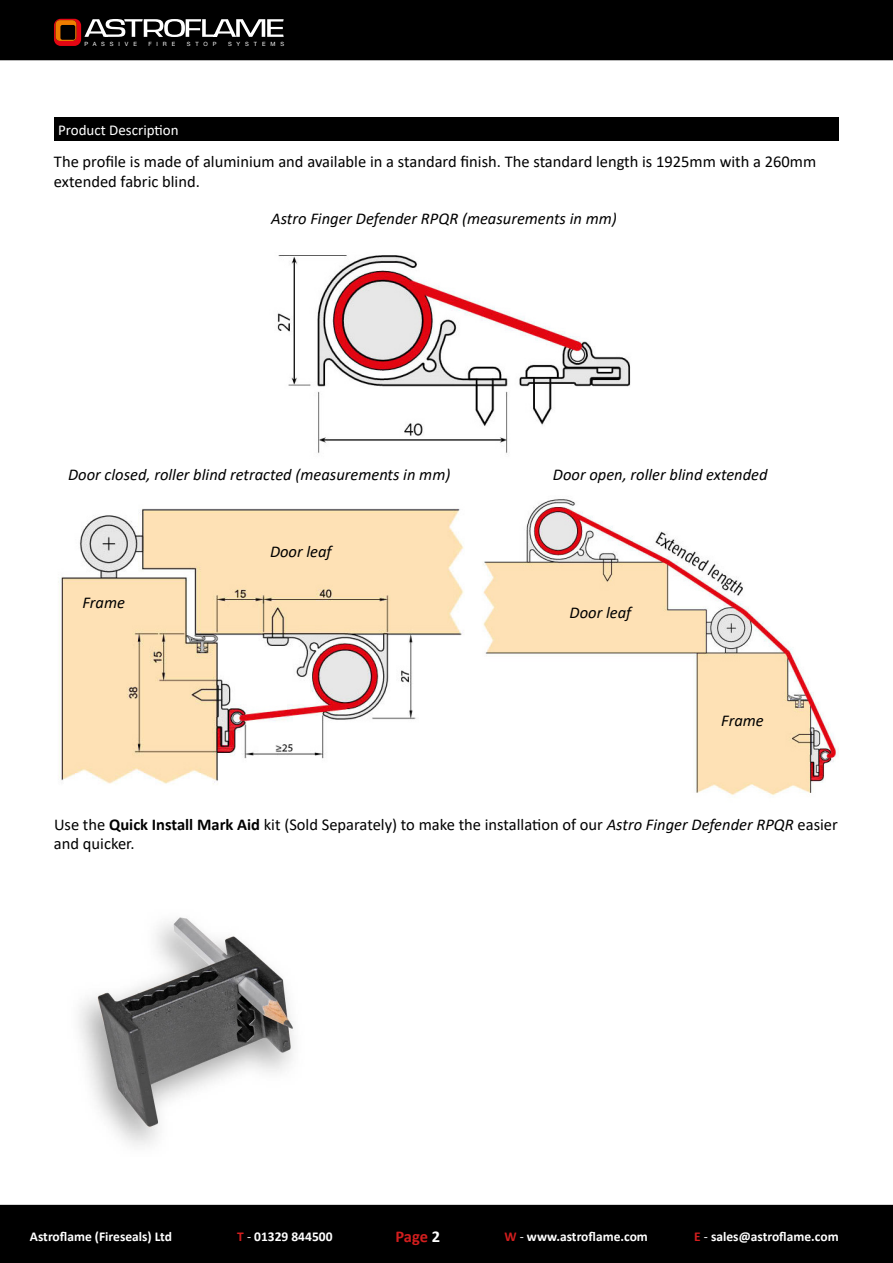
<style>
.page{position:relative;width:893px;height:1263px;background:#fff}
.page>*{position:absolute;margin:0;border:0;box-sizing:border-box;transform-origin:0 0}
.t1{font:16.5px/19.8px "Calibri";color:#000}
.t2{font:italic 16.5px "Calibri";color:#000}
.t3{font:700 16.5px "Calibri";color:#d31e1e}
.t4{font:15px "Calibri";color:#fff}
.t5{font:700 13.5px "Calibri";color:#fff}
.t6{font:5.85px "Helvetica Neue";letter-spacing:.84em;color:#fff}
.s1{font-weight:700}
.s2{font-style:italic}
.s3{color:#d31e1e}
.s4{font-weight:400}
.s5{color:#fff}
</style>
<div class="page">
<div style="left:0;top:0;width:893px;height:60px;background:#000"></div>
<div style="left:0;top:1205px;width:893px;height:58px;background:#000"></div>
<svg style="left:54px;top:19px;width:230px;height:27px"></svg>
<img style="left:277px;top:255px;width:354px;height:199px">
<div style="left:54px;top:117px;width:785px;height:23px;background:#000"></div>
<img style="left:58px;top:508px;width:406px;height:277px">
<img style="left:483px;top:499px;width:356px;height:297px">
<img style="left:79px;top:917px;width:215px;height:229px">
<p class="t6" style="left:84px;top:40px;width:54px">PASSIVE</p>
<p class="t6" style="left:148px;top:40px;width:28px">FIRE</p>
<p class="t6" style="left:187px;top:40px;width:31px">STOP</p>
<p class="t6" style="left:228px;top:40px;width:58px">SYSTEMS</p>
<p class="t4" style="left:58px;top:120px;width:122px">Product Description</p>
<p class="t1" style="left:54px;top:151px;width:764px">The profile is made of aluminium and available in a standard finish. The standard length is 1925mm with a 260mm extended fabric blind.</p>
<p class="t2" style="left:271px;top:208px;width:347px">Astro Finger Defender RPQR (measurements in mm)</p>
<p class="t2" style="left:68px;top:463px;width:384px">Door closed, roller blind retracted (measurements in mm)</p>
<p class="t2" style="left:83px;top:591px;width:44px">Frame</p>
<p class="t2" style="left:270px;top:540px;width:63px">Door leaf</p>
<p class="t2" style="left:553px;top:463px;width:216px">Door open, roller blind extended</p>
<p class="t2" style="left:570px;top:601px;width:63px">Door leaf</p>
<p class="t2" style="left:721px;top:708px;width:44px">Frame</p>
<p class="t1" style="left:54px;top:814px;width:785px">Use the <span class="s1">Quick Install Mark Aid</span> kit (Sold Separately) to make the installation of our <span class="s2">Astro Finger Defender RPQR</span> easier and quicker.</p>
<p class="t5" style="left:30px;top:1227px;width:144px">Astroflame (Fireseals) Ltd</p>
<p class="t5" style="left:237px;top:1227px;width:97px"><span class="s3">T</span> <span class="s4">-</span> 01329 844500</p>
<p class="t3" style="left:395px;top:1225px;width:46px">Page <span class="s5">2</span></p>
<p class="t5" style="left:504px;top:1227px;width:145px"><span class="s3">W</span> <span class="s4">-</span> www.astroflame.com</p>
<p class="t5" style="left:694px;top:1227px;width:146px"><span class="s3">E</span> <span class="s4">-</span> sales@astroflame.com</p>
</div>
